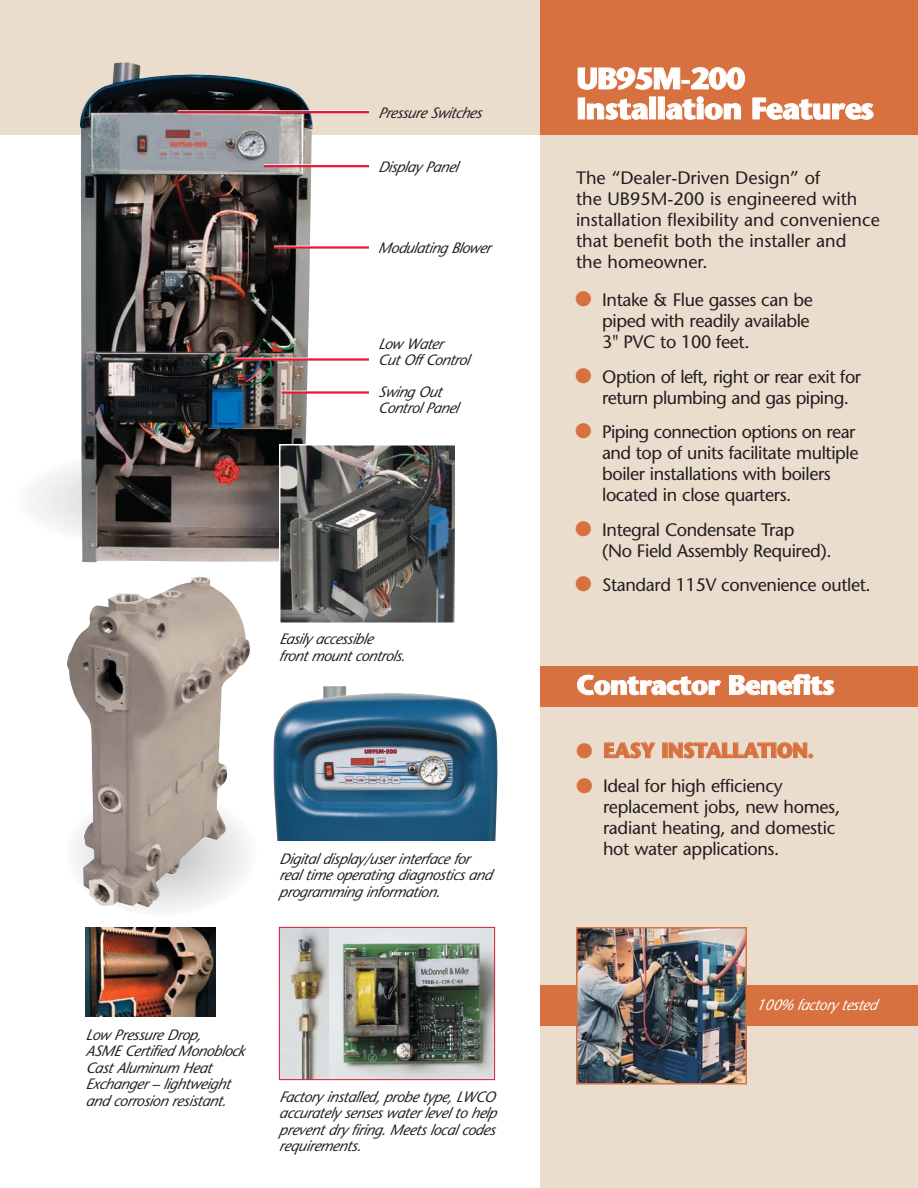
<style>
.page{position:relative;width:918px;height:1188px;background:#fff}
.page>*{position:absolute;margin:0;border:0;box-sizing:border-box;transform-origin:0 0}
.t1{font:700 30px/30px "Stone Sans";letter-spacing:-.025em;color:#fff}
.t2{font:700 27px "Stone Sans";letter-spacing:-.025em;color:#fff}
.t3{font:700 21px "Stone Sans";letter-spacing:-.025em;color:#d77240}
.t4{font:21px "Zapf Dingbats";color:#d77240}
.t5{font:18px/21px "Stone Sans";letter-spacing:-.025em;color:#231f20}
.t6{font:18px/21px "Stone Sans";color:#231f20}
.t7{font:italic 15px/16.5px "Stone Sans";letter-spacing:-.025em;color:#231f20}
.t8{font:italic 15px "Stone Sans";letter-spacing:-.03em;color:#fff}
</style>
<div class="page">
<svg style="left:133px;top:907px;width:57px;height:4px"></svg>
<svg style="left:33px;top:465px;width:47px;height:69px"></svg>
<div style="left:0;top:0;width:540px;height:135px;background:#eaddce"></div>
<div style="left:540px;top:135px;width:378px;height:1053px;background:#eaddce"></div>
<div style="left:540px;top:0;width:378px;height:135px;background:#d77240"></div>
<div style="left:540px;top:986px;width:378px;height:40px;background:#d77240"></div>
<div style="left:540px;top:666px;width:378px;height:40px;background:#d77240"></div>
<img style="left:86px;top:927px;width:130px;height:90px">
<img style="left:273px;top:686px;width:225px;height:155px">
<img style="left:328px;top:929px;width:165px;height:149px">
<svg style="left:281px;top:929px;width:47px;height:149px;background:#bdbcb6"></svg>
<div style="left:279px;top:927px;width:216px;height:153px;border:1px solid #e31836"></div>
<img style="left:67px;top:577px;width:183px;height:330px">
<img style="left:80px;top:62px;width:233px;height:501px">
<hr style="left:264px;top:164px;width:105px;height:3px;background:#fff">
<hr style="left:264px;top:165px;width:105px;height:2px;background:#e31836">
<hr style="left:178px;top:110px;width:191px;height:3px;background:#fff">
<hr style="left:274px;top:246px;width:95px;height:3px;background:#e31836">
<hr style="left:282px;top:391px;width:87px;height:3px;background:#e31836">
<hr style="left:234px;top:358px;width:135px;height:3px;background:#e31836">
<hr style="left:178px;top:111px;width:191px;height:2px;background:#e31836">
<img style="left:282px;top:447px;width:173px;height:174px">
<div style="left:279px;top:444px;width:180px;height:180px;border:2px solid #fff"></div>
<img style="left:579px;top:930px;width:165px;height:151px">
<div style="left:576px;top:927px;width:171px;height:157px;border:2px solid #d77240"></div>
<p class="t7" style="left:378px;top:106px;width:108px">PressureSwitches</p>
<p class="t7" style="left:378px;top:160px;width:82px">Display Panel</p>
<p class="t7" style="left:378px;top:241px;width:114px">Modulating Blower</p>
<p class="t7" style="left:378px;top:337px;width:93px">Low Water<br>Cut Off Control</p>
<p class="t7" style="left:378px;top:385px;width:82px">Swing Out<br>Control Panel</p>
<p class="t7" style="left:279px;top:632px;width:131px">Easily accessible<br>front mount controls.</p>
<p class="t7" style="left:279px;top:852px;width:214px">Digital display/user interface for real time operating diagnosticsand programming information.</p>
<p class="t7" style="left:85px;top:1028px;width:161px">Low Pressure Drop,<br>ASME Certified Monoblock<br>Cast Aluminum Heat<br>Exchanger – lightweight and corrosion resistant.</p>
<p class="t7" style="left:279px;top:1090px;width:221px">Factory installed, probe type, LWCO accurately senseswater level to help prevent dry firing.Meetslocal codes requirements.</p>
<h1 class="t1" style="left:576px;top:67px;width:299px">UB95M-200<br>Installation Features</h1>
<p class="t6" style="left:576px;top:169px;width:305px">The “Dealer-Driven Design” of<br>the UB95M-200 is engineered with installation flexibility and convenience that benefit both the installer and<br>the homeowner.</p>
<h3 class="t4" style="left:575px;top:289px;width:18px">●</h3>
<h3 class="t4" style="left:575px;top:366px;width:18px">●</h3>
<h3 class="t4" style="left:575px;top:421px;width:18px">●</h3>
<h3 class="t4" style="left:575px;top:519px;width:18px">●</h3>
<h3 class="t4" style="left:575px;top:574px;width:18px">●</h3>
<p class="t5" style="left:602px;top:291px;width:212px">Intake &amp; Flue gasses can be piped with readily available<br>3" PVC to 100 feet.</p>
<p class="t5" style="left:602px;top:368px;width:260px">Option of left, right or rear exit for return plumbing and gas piping.</p>
<p class="t5" style="left:602px;top:423px;width:258px">Piping connection options on rear and top of units facilitate multiple boiler installations with boilers located in close quarters.</p>
<p class="t5" style="left:602px;top:521px;width:231px">Integral Condensate Trap<br>(No Field Assembly Required).</p>
<p class="t5" style="left:602px;top:576px;width:270px">Standard 115V convenience outlet.</p>
<h2 class="t2" style="left:576px;top:675px;width:260px">Contractor Benefits</h2>
<h3 class="t3" style="left:603px;top:742px;width:212px">EASY INSTALLATION.</h3>
<p class="t5" style="left:603px;top:778px;width:239px">Ideal for high efficiency replacement jobs, new homes, radiant heating, and domestic hot water applications.</p>
<p class="t8" style="left:756px;top:999px;width:122px">100% factory tested</p>
</div>
